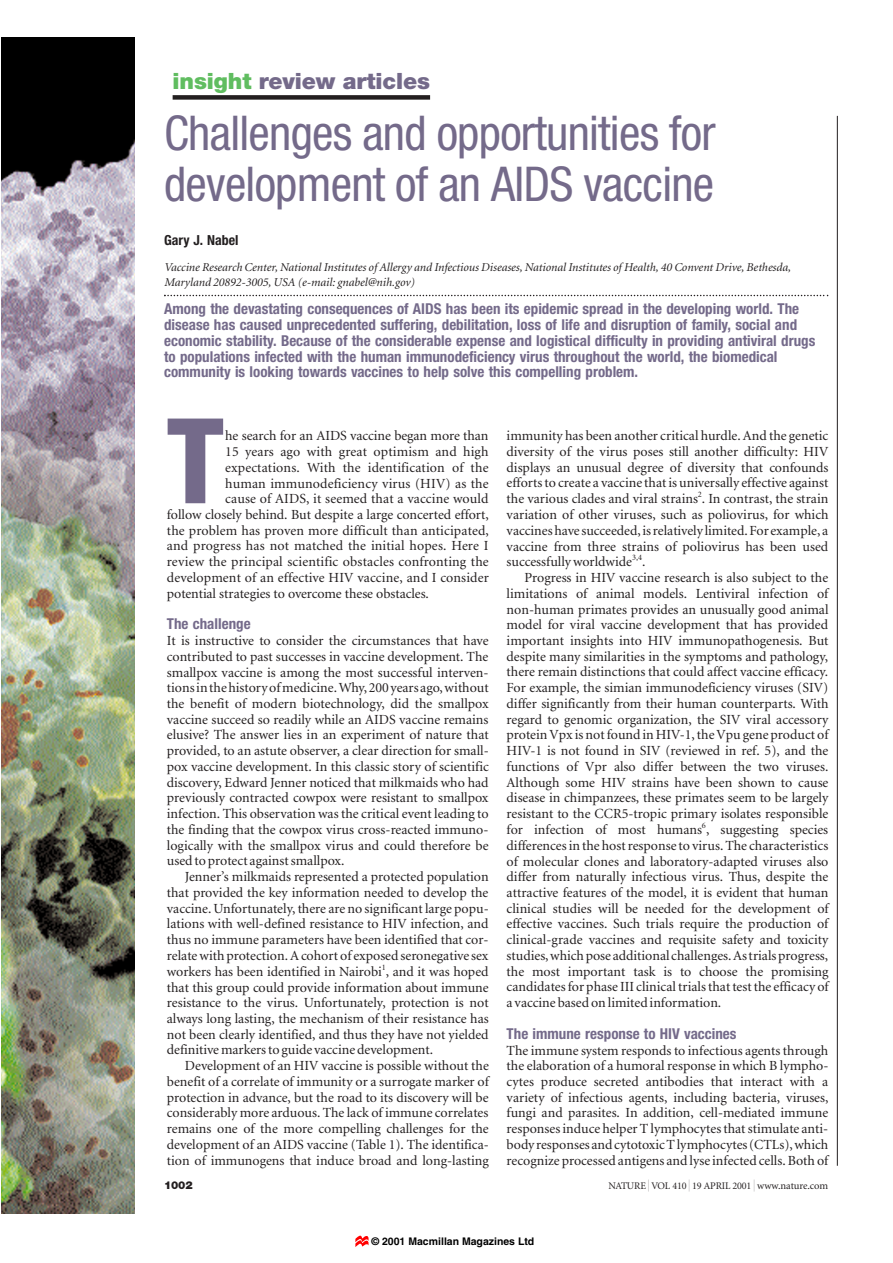
<style>
.page{position:relative;width:893px;height:1263px;background:#fff}
.page>*{position:absolute;margin:0;border:0;box-sizing:border-box;transform-origin:0 0}
.t1{font:800 condensed 118.65px "Helvetica Neue";color:#746a8a}
.t2{font:condensed 48px/51px "Helvetica Neue";letter-spacing:-.015em;color:#746a8a}
.t3{font:900 22.5px "Helvetica Neue";letter-spacing:-.005em;color:#746a8a}
.t4{font:700 condensed 15px/15.8px "Helvetica Neue";color:#746a8a}
.t5{font:13.95px/15.8px "Minion";color:#231f20;text-align:justify}
.t6{font:700 condensed 13.8px "Helvetica Neue";color:#231f20}
.t7{font:italic 12px/15px "Minion";color:#231f20}
.t8{font:900 10.8px "Helvetica Neue";color:#231f20}
.t9{font:700 10.5px "Helvetica";color:#000}
.t10{font:10.2px "Minion";letter-spacing:-.015em;color:#231f20}
.s1{color:#60bd60}
.s2{font-family:"Helvetica Neue";font-weight:200;font-size:12px}
.s3{font-size:10.5px}
</style>
<div class="page">
<div style="left:173px;top:95px;width:257px;height:5px;background:#231f20"></div>
<hr style="left:837px;top:116px;width:1px;height:1050px;background:#231f20">
<svg style="left:164px;top:295px;width:664px;height:1px"></svg>
<img style="left:2px;top:38px;width:132px;height:1176px">
<svg style="left:355px;top:1236px;width:13px;height:11px"></svg>
<h3 class="t3" style="left:173px;top:72px;width:259px"><span class="s1">insight</span> review articles</h3>
<h2 class="t2" style="left:164px;top:112px;width:553px">Challenges and opportunities for development of an AIDS vaccine</h2>
<p class="t6" style="left:164px;top:235px;width:76px">Gary J. Nabel</p>
<p class="t7" style="left:164px;top:261px;width:628px">Vaccine Research Center, National Institutes of Allergy and Infectious Diseases, National Institutes of Health, 40 Convent Drive, Bethesda,<br>Maryland 20892-3005, USA (e-mail: gnabel@nih.gov)</p>
<p class="t4" style="left:164px;top:302px;width:652px">Among the devastating consequences of AIDS has been its epidemic spread in the developing world. The disease has caused unprecedented suffering, debilitation, loss of life and disruption of family, social and economic stability. Because of the considerable expense and logistical difficulty in providing antiviral drugs to populations infected with the human immunodeficiency virus throughout the world, the biomedical community is looking towards vaccines to help solve this compelling problem.</p>
<h1 class="t1" style="left:167px;top:419px;width:58px">T</h1>
<p class="t5" style="left:225px;top:429px;width:265px">he search for an AIDS vaccine began more than</p>
<p class="t5" style="left:225px;top:445px;width:265px">15 years ago with great optimism and high</p>
<p class="t5" style="left:225px;top:461px;width:265px">expectations. With the identification of the</p>
<p class="t5" style="left:225px;top:476px;width:265px">human immunodeficiency virus (HIV) as the</p>
<p class="t5" style="left:225px;top:492px;width:265px">cause of AIDS, it seemed that a vaccine would</p>
<p class="t5" style="left:167px;top:508px;width:323px">follow closely behind. But despite a large concerted effort,</p>
<p class="t5" style="left:167px;top:524px;width:323px">the problem has proven more difficult than anticipated,</p>
<p class="t5" style="left:167px;top:539px;width:323px">and progress has not matched the initial hopes. Here I</p>
<p class="t5" style="left:167px;top:555px;width:323px">review the principal scientific obstacles confronting the</p>
<p class="t5" style="left:167px;top:571px;width:323px">development of an effective HIV vaccine, and I consider</p>
<p class="t5" style="left:167px;top:587px;width:263px">potential strategies to overcome these obstacles.</p>
<p class="t4" style="left:167px;top:617px;width:85px">The challenge</p>
<p class="t5" style="left:167px;top:634px;width:323px">It is instructive to consider the circumstances that have contributed to past successes in vaccine development. The smallpox vaccine is among the most successful interven&shy;tions in the history of medicine. Why, 200 years ago, without the benefit of modern biotechnology, did the smallpox vaccine succeed so readily while an AIDS vaccine remains elusive? The answer lies in an experiment of nature that provided, to an astute observer, a clear direction for small&shy;pox vaccine development. In this classic story of scientific discovery, Edward Jenner noticed that milkmaids who had previously contracted cowpox were resistant to smallpox infection. This observation was the critical event leading to the finding that the cowpox virus cross-reacted immuno&shy;logically with the smallpox virus and could therefore be used to protect against smallpox.</p>
<p class="t5" style="left:167px;top:870px;width:323px;text-indent:18px">Jenner’s milkmaids represented a protected population that provided the key information needed to develop the vaccine. Unfortunately, there are no significant large popu&shy;lations with well-defined resistance to HIV infection, and thus no immune parameters have been identified that cor&shy;relate with protection. A cohort of exposed seronegative sex workers has been identified in Nairobi<sup>1</sup>, and it was hoped that this group could provide information about immune resistance to the virus. Unfortunately, protection is not always long lasting, the mechanism of their resistance has not been clearly identified, and thus they have not yielded definitive markers to guide vaccine development.</p>
<p class="t5" style="left:167px;top:1059px;width:323px;text-indent:18px">Development of an HIV vaccine is possible without the benefit of a correlate of immunity or a surrogate marker of protection in advance, but the road to its discovery will be considerably more arduous. The lack of immune correlates remains one of the more compelling challenges for the development of an AIDS vaccine (Table 1). The identifica&shy;tion of immunogens that induce broad and long-lasting</p>
<p class="t5" style="left:506px;top:429px;width:323px">immunity has been another critical hurdle. And the genetic diversity of the virus poses still another difficulty: HIV displays an unusual degree of diversity that confounds efforts to create a vaccine that is universally effective against the various clades and viral strains<sup>2</sup>. In contrast, the strain variation of other viruses, such as poliovirus, for which vaccines have succeeded, is relatively limited. For example, a vaccine from three strains of poliovirus has been used successfully worldwide<sup>3,4</sup>.</p>
<p class="t5" style="left:506px;top:571px;width:323px;text-indent:18px">Progress in HIV vaccine research is also subject to the limitations of animal models. Lentiviral infection of non-human primates provides an unusually good animal model for viral vaccine development that has provided important insights into HIV immunopathogenesis. But despite many similarities in the symptoms and pathology, there remain distinctions that could affect vaccine efficacy.<br>For example, the simian immunodeficiency viruses (SIV) differ significantly from their human counterparts. With regard to genomic organization, the SIV viral accessory protein Vpx is not found in HIV-1, the Vpu gene product of HIV-1 is not found in SIV (reviewed in ref. 5), and the functions of Vpr also differ between the two viruses.<br>Although some HIV strains have been shown to cause disease in chimpanzees, these primates seem to be largely resistant to the CCR5-tropic primary isolates responsible for infection of most humans<sup>6</sup>, suggesting species differences in the host response to virus. The characteristics of molecular clones and laboratory-adapted viruses also differ from naturally infectious virus. Thus, despite the attractive features of the model, it is evident that human clinical studies will be needed for the development of effective vaccines. Such trials require the production of clinical-grade vaccines and requisite safety and toxicity studies, which pose additional challenges. As trials progress, the most important task is to choose the promising candidates for phase III clinical trials that test the efficacy of a vaccine based on limited information.</p>
<p class="t4" style="left:506px;top:1027px;width:231px">The immune response to HIV vaccines</p>
<p class="t5" style="left:506px;top:1043px;width:323px">The immune system responds to infectious agents through the elaboration of a humoral response in which B lympho&shy;cytes produce secreted antibodies that interact with a variety of infectious agents, including bacteria, viruses, fungi and parasites. In addition, cell-mediated immune responses induce helper T lymphocytes that stimulate anti&shy;body responses and cytotoxic T lymphocytes (CTLs), which recognize processed antigens and lyse infected cells. Both of</p>
<p class="t8" style="left:164px;top:1181px;width:30px">1002</p>
<p class="t10" style="left:608px;top:1182px;width:221px">NATURE <span class="s2">|</span> VOL 410 <span class="s2">|</span> 19 APRIL 2001 <span class="s2">|</span> <span class="s3">www.nature.com</span></p>
<p class="t9" style="left:371px;top:1238px;width:164px">© 2001 Macmillan Magazines Ltd</p>
</div>
